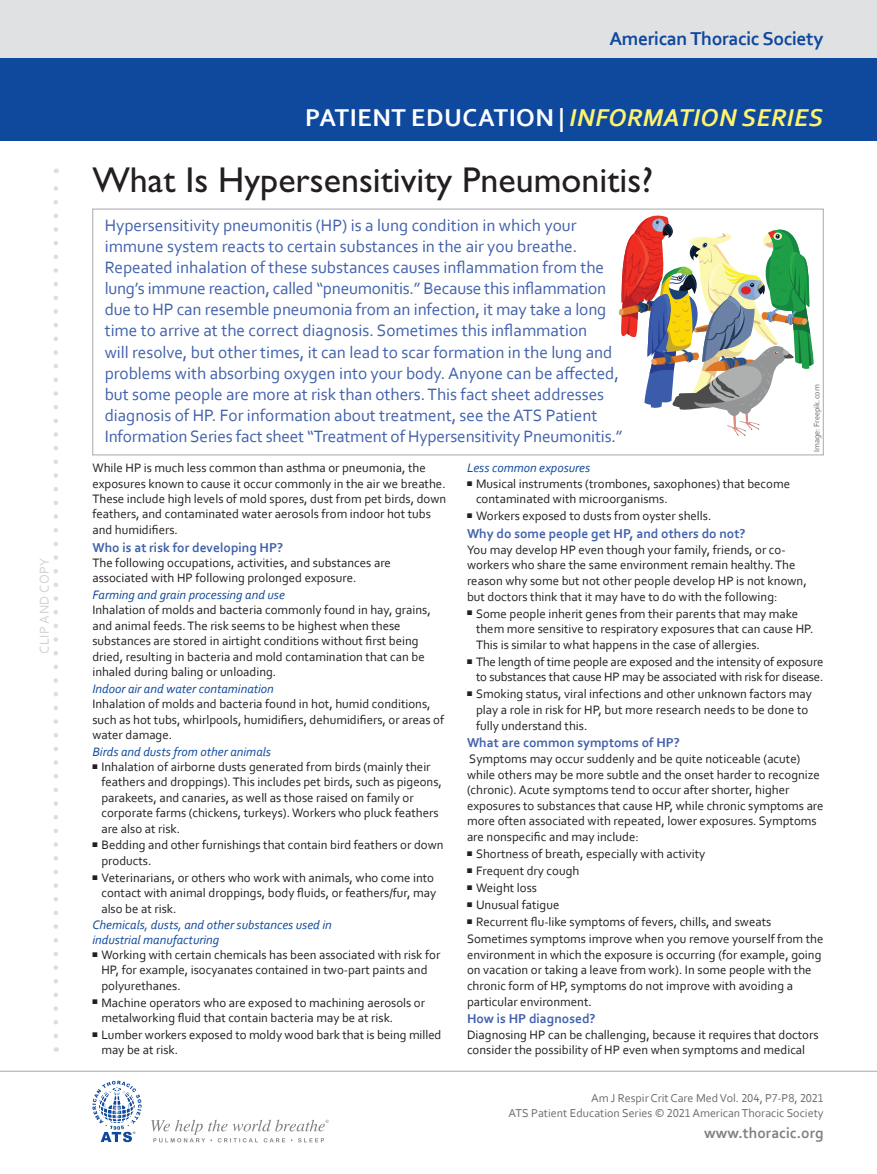
<style>
.page{position:relative;width:877px;height:1174px;background:#fff}
.page>*{position:absolute;margin:0;border:0;box-sizing:border-box;transform-origin:0 0}
.t1{font:36px "Gill Sans Std";color:#231f20}
.t2{font:700 25.5px "Corbel";letter-spacing:.02em;color:#fff}
.t3{font:700 19.5px "Corbel";letter-spacing:-.02em;color:#0f499d}
.t4{font:17.25px/21px "Corbel";letter-spacing:-.005em;color:#4262ac}
.t5{font:700 15.45px "Corbel";color:#808285}
.t6{font:700 13.5px "Corbel";color:#4262ac}
.t7{font:13.5px "Corbel";letter-spacing:.04em;color:#d1d2d4}
.t8{font:12.9px/15.5px "Corbel";color:#231f20}
.t9{font:italic 12.9px/14.4px "Corbel";color:#0f499d}
.t10{font:12px/14.4px "Corbel";color:#6c6d70;text-align:right}
.t11{font:8.25px "Corbel";color:#6c6d70}
.s1{font-style:italic;color:#fff46d}
</style>
<div class="page">
<svg style="left:151px;top:1119px;width:177px;height:23px"></svg>
<svg style="left:92px;top:1080px;width:50px;height:61px"></svg>
<div style="left:92px;top:209px;width:731px;height:246px;border:1px solid #a8a9ad"></div>
<div style="left:0;top:0;width:876px;height:59px;background:#e0e1e3"></div>
<div style="left:0;top:58px;width:876px;height:83px;background:#0f499d"></div>
<svg style="left:54px;top:168px;width:4px;height:867px"></svg>
<hr style="left:0;top:1070px;width:876px;height:1px;background:#a8a9ad">
<svg style="left:618px;top:215px;width:195px;height:221px"></svg>
<p class="t7" style="left:36px;top:653px;width:98px;rotate:-90deg">CLIP AND COPY</p>
<h3 class="t3" style="left:609px;top:27px;width:216px">American Thoracic Society</h3>
<h2 class="t2" style="left:305px;top:102px;width:519px">PATIENT EDUCATION | <span class="s1">INFORMATION SERIES</span></h2>
<h1 class="t1" style="left:92px;top:159px;width:562px">What Is Hypersensitivity Pneumonitis?</h1>
<p class="t4" style="left:105px;top:215px;width:519px">Hypersensitivity pneumonitis (HP) is a lung condition in which your immune system reacts to certain substances in the air you breathe.<br>Repeated inhalation of these substances causes inflammation from the lung’s immune reaction, called “pneumonitis.” Because this inflammation due to HP can resemble pneumonia from an infection, it may take a long time to arrive at the correct diagnosis. Sometimes this inflammation<br>will resolve, but other times, it can lead to scar formation in the lung and problems with absorbing oxygen into your body. Anyone can be affected, but some people are more at risk than others. This fact sheet addresses diagnosis of HP. For information about treatment, see the ATS Patient Information Series fact sheet “Treatment of Hypersensitivity Pneumonitis.”</p>
<p class="t11" style="left:811px;top:452px;width:69px;rotate:-90deg">Image: Freepik.com</p>
<p class="t8" style="left:92px;top:460px;width:355px">While HP is much less common than asthma or pneumonia, the exposures known to cause it occur commonly in the air we breathe.<br>These include high levels of mold spores, dust from pet birds, down feathers, and contaminated water aerosols from indoor hot tubs and humidifiers.</p>
<p class="t6" style="left:92px;top:538px;width:192px">Who is at risk for developing HP?</p>
<p class="t8" style="left:92px;top:554px;width:300px">The following occupations, activities, and substances are associated with HP following prolonged exposure.</p>
<p class="t9" style="left:92px;top:587px;width:194px">Farming and grain processing and use</p>
<p class="t8" style="left:92px;top:602px;width:340px">Inhalation of molds and bacteria commonly found in hay, grains, and animal feeds. The risk seems to be highest when these substances are stored in airtight conditions without first being dried, resulting in bacteria and mold contamination that can be inhaled during baling or unloading.</p>
<p class="t9" style="left:92px;top:680px;width:183px">Indoor air and water contamination</p>
<p class="t8" style="left:92px;top:695px;width:353px">Inhalation of molds and bacteria found in hot, humid conditions, such as hot tubs, whirlpools, humidifiers, dehumidifiers, or areas of water damage.</p>
<p class="t9" style="left:92px;top:743px;width:180px">Birds and dusts from other animals</p>
<p class="t8" style="left:101px;top:758px;width:342px;text-indent:-9px">■ Inhalation of airborne dusts generated from birds (mainly their feathers and droppings). This includes pet birds, such as pigeons, parakeets, and canaries, as well as those raised on family or corporate farms (chickens, turkeys). Workers who pluck feathers are also at risk.</p>
<p class="t8" style="left:101px;top:837px;width:343px;text-indent:-9px">■ Bedding and other furnishings that contain bird feathers or down products.</p>
<p class="t8" style="left:101px;top:869px;width:336px;text-indent:-9px">■ Veterinarians, or others who work with animals, who come into contact with animal droppings, body fluids, or feathers/fur, may also be at risk.</p>
<p class="t9" style="left:92px;top:917px;width:241px">Chemicals, dusts, and other substances used in industrial manufacturing</p>
<p class="t8" style="left:101px;top:946px;width:340px;text-indent:-9px">■ Working with certain chemicals has been associated with risk for<br>HP, for example, isocyanates contained in two-part paints and polyurethanes.</p>
<p class="t8" style="left:101px;top:994px;width:325px;text-indent:-9px">■ Machine operators who are exposed to machining aerosols or metalworking fluid that contain bacteria may be at risk.</p>
<p class="t8" style="left:101px;top:1026px;width:341px;text-indent:-9px">■ Lumber workers exposed to moldy wood bark that is being milled may be at risk.</p>
<p class="t9" style="left:467px;top:460px;width:125px">Less common exposures</p>
<p class="t8" style="left:476px;top:475px;width:315px;text-indent:-9px">■ Musical instruments (trombones, saxophones) that become contaminated with microorganisms.</p>
<p class="t8" style="left:467px;top:508px;width:246px">■ Workers exposed to dusts from oyster shells.</p>
<p class="t6" style="left:467px;top:525px;width:280px">Why do some people get HP, and others do not?</p>
<p class="t8" style="left:467px;top:541px;width:341px">You may develop HP even though your family, friends, or co&shy;workers who share the same environment remain healthy. The reason why some but not other people develop HP is not known, but doctors think that it may have to do with the following:</p>
<p class="t8" style="left:476px;top:605px;width:339px;text-indent:-9px">■ Some people inherit genes from their parents that may make them more sensitive to respiratory exposures that can cause HP.<br>This is similar to what happens in the case of allergies.</p>
<p class="t8" style="left:467px;top:653px;width:358px;text-align:right">■ The length of time people are exposed and the intensity of exposure to substances that cause HP may be associated with risk for disease.</p>
<p class="t8" style="left:476px;top:686px;width:337px;text-indent:-9px">■ Smoking status, viral infections and other unknown factors may play a role in risk for HP, but more research needs to be done to fully understand this.</p>
<p class="t6" style="left:467px;top:734px;width:214px">What are common symptoms of HP?</p>
<p class="t8" style="left:467px;top:750px;width:358px">Symptoms may occur suddenly and be quite noticeable (acute) while others may be more subtle and the onset harder to recognize (chronic). Acute symptoms tend to occur after shorter, higher exposures to substances that cause HP, while chronic symptoms are more often associated with repeated, lower exposures. Symptoms are nonspecific and may include:</p>
<p class="t8" style="left:467px;top:845px;width:240px">■ Shortness of breath, especially with activity</p>
<p class="t8" style="left:467px;top:862px;width:114px">■ Frequent dry cough</p>
<p class="t8" style="left:467px;top:879px;width:72px">■ Weight loss</p>
<p class="t8" style="left:467px;top:896px;width:94px">■ Unusual fatigue</p>
<p class="t8" style="left:467px;top:912px;width:358px;line-height:17.1px">■ Recurrent flu-like symptoms of fevers, chills, and sweats<br>Sometimes symptoms improve when you remove yourself from the</p>
<p class="t8" style="left:467px;top:946px;width:356px">environment in which the exposure is occurring (for example, going on vacation or taking a leave from work). In some people with the chronic form of HP, symptoms do not improve with avoiding a particular environment.</p>
<p class="t6" style="left:467px;top:1010px;width:130px">How is HP diagnosed?</p>
<p class="t8" style="left:467px;top:1026px;width:353px">Diagnosing HP can be challenging, because it requires that doctors consider the possibility of HP even when symptoms and medical</p>
<p class="t10" style="left:508px;top:1090px;width:316px">Am J Respir Crit Care Med Vol. 204, P7-P8, 2021<br>ATS Patient Education Series © 2021 American Thoracic Society</p>
<p class="t5" style="left:703px;top:1122px;width:121px">www.thoracic.org</p>
</div>
